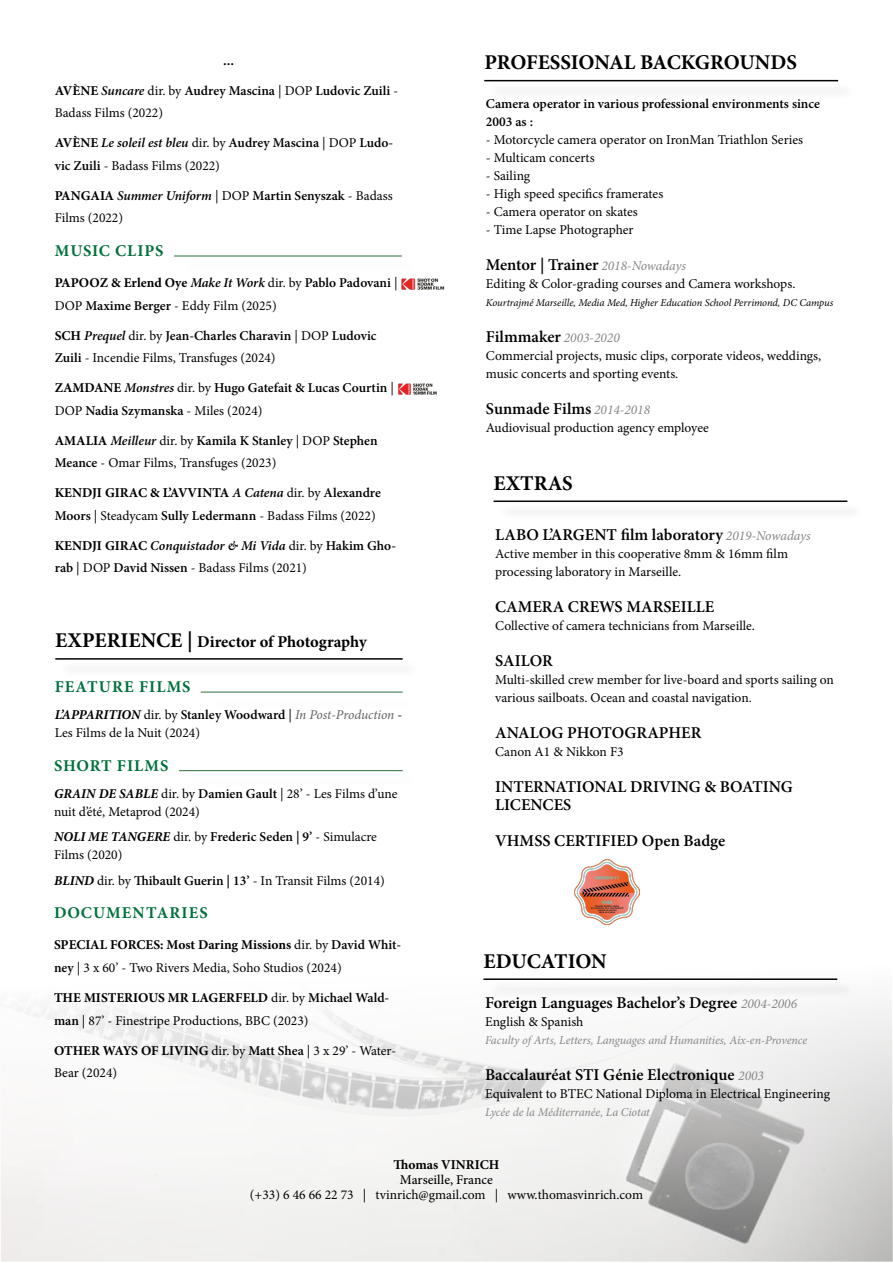
<style>
.page{position:relative;width:893px;height:1263px;background:#fff}
.page>*{position:absolute;margin:0;border:0;box-sizing:border-box;transform-origin:0 0}
.t1{font:700 21px "Minion Pro";letter-spacing:-.005em;color:#000}
.t2{font:600 16.5px/18px "Minion Pro";color:#000}
.t3{font:700 16.5px "Minion Pro";letter-spacing:.055em;color:#00713c}
.t4{font:700 16.5px "Minion Pro";letter-spacing:-.005em;color:#000}
.t5{font:600 15px "Minion Pro";color:#000}
.t6{font:13.5px/22.5px "Minion Pro";color:#000}
.t7{font:600 13.5px/22.5px "Minion Pro";color:#000}
.t8{font:500 13.5px "Minion Pro";color:#000}
.t9{font:700 13.5px "Minion Pro";color:#000}
.t10{font:italic 12px "Minion Pro";letter-spacing:-.005em;color:#878787}
.t11{font:italic 10.5px "Minion Pro";letter-spacing:-.005em;color:#000}
.s1{font-weight:700}
.s2{font-weight:600;font-style:italic}
.s3{font-weight:600}
.s4{font-style:italic}
.s5{font-weight:400}
.s6{font-size:21px}
.s7{font-weight:700;font-style:italic}
.s8{font-style:italic;color:#646363}
.s9{font-weight:400;font-style:italic;font-size:13.5px;color:#878787}
</style>
<div class="page">
<img style="left:1px;top:978px;width:892px;height:283px">
<img style="left:401px;top:278px;width:44px;height:12px">
<hr style="left:174px;top:256px;width:228px;height:1px;background:#2e6f41">
<img style="left:398px;top:383px;width:39px;height:12px">
<div style="left:59px;top:660px;width:361px;height:18px;background:#fafafa"></div>
<hr style="left:55px;top:658px;width:348px;height:2px;background:#040304">
<hr style="left:201px;top:692px;width:202px;height:1px;background:#2e6f41">
<hr style="left:179px;top:770px;width:224px;height:1px;background:#2e6f41">
<div style="left:488px;top:82px;width:368px;height:18px;background:#fafafa"></div>
<hr style="left:484px;top:80px;width:354px;height:1px;background:#040304">
<div style="left:487px;top:981px;width:368px;height:17px;background:#f6f6f6"></div>
<hr style="left:483px;top:978px;width:354px;height:2px;background:#040304">
<div style="left:497px;top:503px;width:368px;height:18px;background:#fafafa"></div>
<hr style="left:494px;top:500px;width:353px;height:2px;background:#040304">
<img style="left:574px;top:859px;width:66px;height:66px">
<p class="t5" style="left:223px;top:50px;width:13px">...</p>
<p class="t6" style="left:55px;top:79px;width:345px"><span class="s1">AVÈNE</span> <span class="s2">Suncare</span> dir. by <span class="s3">Audrey Mascina</span> | DOP <span class="s3">Ludovic Zuili</span> -<br>Badass Films (2022)</p>
<p class="t6" style="left:55px;top:132px;width:340px"><span class="s1">AVÈNE</span> <span class="s2">Le soleil est bleu</span> dir. by <span class="s3">Audrey Mascina</span> | DOP <span class="s3">Ludo&shy;vic Zuili</span> - Badass Films (2022)</p>
<p class="t6" style="left:55px;top:184px;width:339px"><span class="s1">PANGAIA</span> <span class="s2">Summer Uniform</span> | DOP <span class="s3">Martin Senyszak</span> - Badass<br>Films (2022)</p>
<p class="t3" style="left:55px;top:239px;width:110px">MUSIC CLIPS</p>
<p class="t6" style="left:55px;top:272px;width:344px"><span class="s1">PAPOOZ &amp; Erlend Oye</span> <span class="s2">Make It Work</span> dir. by <span class="s3">Pablo Padovani</span> |<br>DOP <span class="s3">Maxime Berger</span> - Eddy Film (2025)</p>
<p class="t6" style="left:55px;top:324px;width:323px"><span class="s1">SCH</span> <span class="s2">Prequel</span> dir. by <span class="s3">Jean-Charles Charavin</span> | DOP <span class="s3">Ludovic<br>Zuili</span> - Incendie Films, Transfuges (2024)</p>
<p class="t7" style="left:55px;top:377px;width:341px"><span class="s1">ZAMDANE</span> <span class="s4">Monstres</span> <span class="s5">dir. by</span> Hugo Gatefait &amp; Lucas Courtin <span class="s5">|<br>DOP</span> Nadia Szymanska <span class="s5">- Miles (2024)</span></p>
<p class="t6" style="left:55px;top:429px;width:324px"><span class="s1">AMALIA</span> <span class="s2">Meilleur</span> dir. by <span class="s3">Kamila K Stanley</span> | DOP <span class="s3">Stephen<br>Meance</span> - Omar Films, Transfuges (2023)</p>
<p class="t6" style="left:55px;top:482px;width:328px"><span class="s1">KENDJI GIRAC &amp; L’AVVINTA</span> <span class="s2">A Catena</span> dir. by <span class="s3">Alexandre<br>Moors</span> | Steadycam <span class="s3">Sully Ledermann</span> - Badass Films (2022)</p>
<p class="t6" style="left:55px;top:534px;width:343px"><span class="s1">KENDJI GIRAC</span> <span class="s2">Conquistador &amp; Mi Vida</span> dir. by <span class="s3">Hakim Gho&shy;rab</span> | DOP <span class="s3">David Nissen</span> - Badass Films (2021)</p>
<p class="t4" style="left:55px;top:630px;width:313px"><span class="s6">EXPERIENCE |</span> Director of Photography</p>
<p class="t3" style="left:55px;top:675px;width:137px">FEATURE FILMS</p>
<p class="t6" style="left:55px;top:706px;width:349px;line-height:18px"><span class="s7">L’APPARITION</span> dir. by <span class="s3">Stanley Woodward</span> | <span class="s8">In Post-Production</span> -<br>Les Films de la Nuit (2024)</p>
<p class="t3" style="left:54px;top:754px;width:116px">SHORT FILMS</p>
<p class="t6" style="left:54px;top:784px;width:345px;line-height:18px"><span class="s7">GRAIN DE SABLE</span> dir. by <span class="s3">Damien Gault</span> | 28’ - Les Films d’une nuit d’été, Metaprod (2024)</p>
<p class="t6" style="left:54px;top:828px;width:325px;line-height:18px"><span class="s7">NOLI ME TANGERE</span> dir. by <span class="s3">Frederic Seden | 9’</span> - Simulacre<br>Films (2020)</p>
<p class="t6" style="left:54px;top:869px;width:332px"><span class="s7">BLIND</span> dir. by <span class="s3">Thibault Guerin | 13’</span> - In Transit Films (2014)</p>
<p class="t3" style="left:54px;top:901px;width:155px">DOCUMENTARIES</p>
<p class="t6" style="left:54px;top:934px;width:349px"><span class="s1">SPECIAL FORCES: Most Daring Missions</span> dir. by <span class="s3">David Whit&shy;ney</span> | 3 x 60’ - Two Rivers Media, Soho Studios (2024)</p>
<p class="t6" style="left:54px;top:986px;width:337px"><span class="s1">THE MISTERIOUS MR LAGERFELD</span> dir. by <span class="s3">Michael Wald&shy;man</span> | 87’ - Finestripe Productions, BBC (2023)</p>
<p class="t6" style="left:54px;top:1039px;width:344px"><span class="s1">OTHER WAYS OF LIVING</span> dir. by <span class="s3">Matt Shea</span> | 3 x 29’ - Water-<br>Bear (2024)</p>
<h1 class="t1" style="left:484px;top:48px;width:314px">PROFESSIONAL BACKGROUNDS</h1>
<p class="t7" style="left:486px;top:95px;width:336px;line-height:18px">Camera operator in various professional environments since<br>2003 as :</p>
<p class="t6" style="left:486px;top:128px;width:319px">- Motorcycle camera operator on IronMan Triathlon Series</p>
<p class="t6" style="left:486px;top:146px;width:110px">- Multicam concerts</p>
<p class="t6" style="left:486px;top:164px;width:46px">- Sailing</p>
<p class="t6" style="left:486px;top:182px;width:179px">- High speed specifics framerates</p>
<p class="t6" style="left:486px;top:200px;width:153px">- Camera operator on skates</p>
<p class="t6" style="left:486px;top:218px;width:149px">- Time Lapse Photographer</p>
<p class="t2" style="left:486px;top:256px;width:202px">Mentor | Trainer <span class="s9">2018-Nowadays</span></p>
<p class="t6" style="left:486px;top:273px;width:311px">Editing &amp; Color-grading courses and Camera workshops.</p>
<p class="t11" style="left:486px;top:295px;width:349px">Kourtrajmé Marseille, Media Med, Higher Education School Perrimond, DC Campus</p>
<p class="t2" style="left:486px;top:328px;width:135px">Filmmaker <span class="s9">2003-2020</span></p>
<p class="t6" style="left:486px;top:347px;width:337px;line-height:18px">Commercial projects, music clips, corporate videos, weddings, music concerts and sporting events.</p>
<p class="t2" style="left:486px;top:400px;width:166px">Sunmade Films <span class="s9">2014-2018</span></p>
<p class="t6" style="left:486px;top:417px;width:225px">Audiovisual production agency employee</p>
<h1 class="t1" style="left:494px;top:468px;width:81px">EXTRAS</h1>
<p class="t2" style="left:495px;top:526px;width:317px">LABO L’ARGENT film laboratory <span class="s9">2019-Nowadays</span></p>
<p class="t6" style="left:495px;top:545px;width:294px;line-height:18px">Active member in this cooperative 8mm &amp; 16mm film processing laboratory in Marseille.</p>
<p class="t2" style="left:495px;top:598px;width:221px">CAMERA CREWS MARSEILLE</p>
<p class="t6" style="left:495px;top:615px;width:261px">Collective of camera technicians from Marseille.</p>
<p class="t2" style="left:495px;top:652px;width:59px">SAILOR</p>
<p class="t6" style="left:495px;top:671px;width:340px;line-height:18px">Multi-skilled crew member for live-board and sports sailing on various sailboats. Ocean and coastal navigation.</p>
<p class="t2" style="left:495px;top:724px;width:208px">ANALOG PHOTOGRAPHER</p>
<p class="t6" style="left:495px;top:741px;width:130px">Canon A1 &amp; Nikkon F3</p>
<p class="t2" style="left:495px;top:778px;width:299px">INTERNATIONAL DRIVING &amp; BOATING<br>LICENCES</p>
<p class="t2" style="left:495px;top:832px;width:232px">VHMSS CERTIFIED Open Badge</p>
<h1 class="t1" style="left:483px;top:946px;width:125px">EDUCATION</h1>
<p class="t2" style="left:485px;top:994px;width:314px">Foreign Languages Bachelor’s Degree <span class="s9">2004-2006</span></p>
<p class="t6" style="left:485px;top:1011px;width:100px">English &amp; Spanish</p>
<p class="t10" style="left:485px;top:1032px;width:324px">Faculty of Arts, Letters, Languages and Humanities, Aix-en-Provence</p>
<p class="t2" style="left:485px;top:1066px;width:280px">Baccalauréat STI Génie Electronique <span class="s9">2003</span></p>
<p class="t6" style="left:485px;top:1083px;width:346px">Equivalent to BTEC National Diploma in Electrical Engineering</p>
<p class="t10" style="left:485px;top:1104px;width:166px">Lycée de la Méditerranée, La Ciotat</p>
<p class="t9" style="left:394px;top:1155px;width:107px">Thomas VINRICH</p>
<p class="t8" style="left:400px;top:1170px;width:95px">Marseille, France</p>
<p class="t6" style="left:250px;top:1183px;width:395px">(+33) 6 46 66 22 73 | tvinrich@gmail.com | www.thomasvinrich.com</p>
</div>
